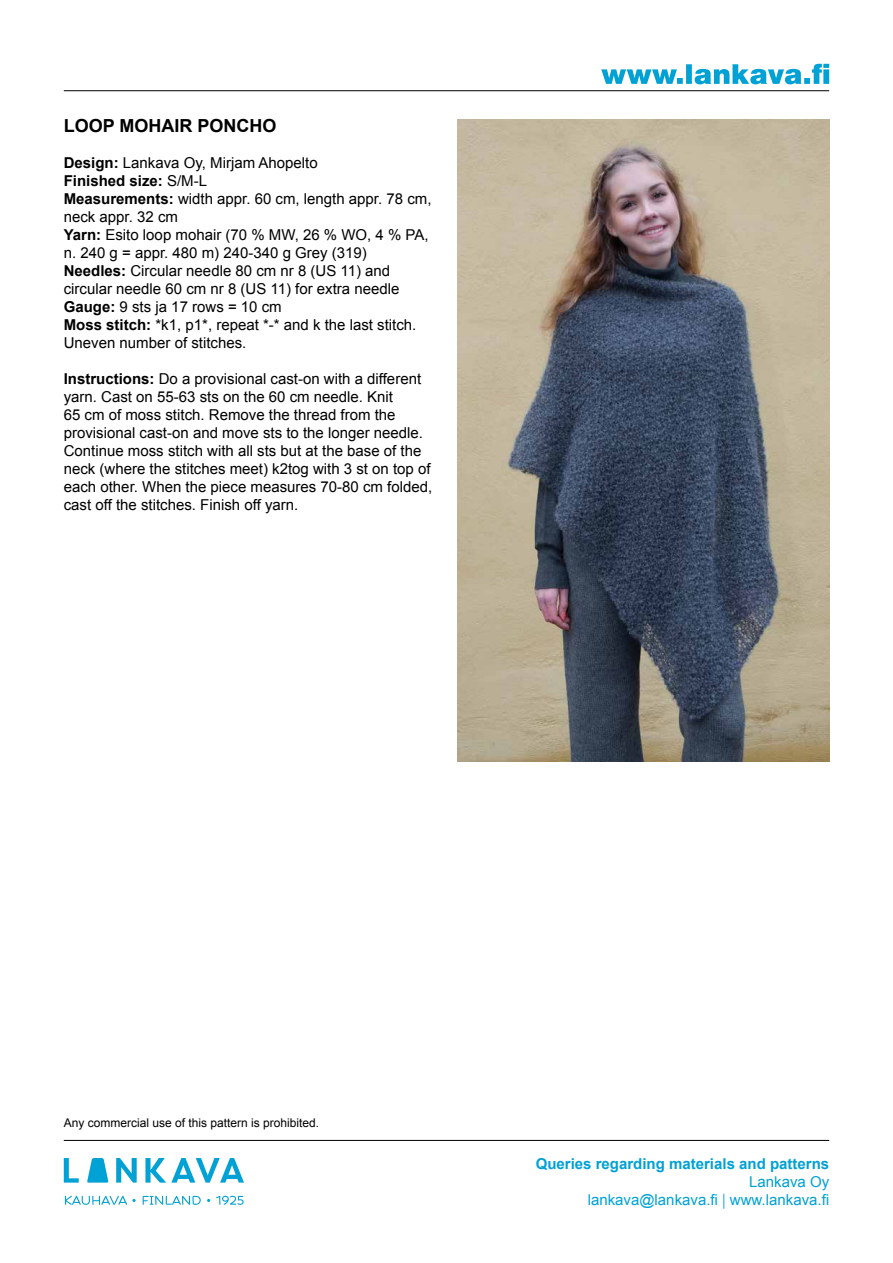
<style>
.page{position:relative;width:893px;height:1263px;background:#fff}
.page>*{position:absolute;margin:0;border:0;box-sizing:border-box;transform-origin:0 0}
.t1{font:700 18px "Arial";color:#000}
.t2{font:15px/18px "Arial";color:#000}
.t3{font:15px/18px "Arial";color:#00a1d4;text-align:right}
.t4{font:700 15px "Arial";color:#00a1d4}
.t5{font:12px "Arial";color:#000}
.s1{font-weight:700}
.s2{font-family:"Source Sans Pro"}
</style>
<div class="page">
<svg style="left:64px;top:1158px;width:15px;height:24px"></svg>
<svg style="left:87px;top:1158px;width:21px;height:24px"></svg>
<svg style="left:116px;top:1158px;width:21px;height:24px"></svg>
<svg style="left:145px;top:1158px;width:99px;height:24px"></svg>
<svg style="left:65px;top:1196px;width:71px;height:9px"></svg>
<svg style="left:143px;top:1196px;width:58px;height:9px"></svg>
<svg style="left:216px;top:1196px;width:28px;height:9px"></svg>
<hr style="left:64px;top:90px;width:765px;height:1px;background:#000">
<hr style="left:64px;top:1140px;width:765px;height:1px;background:#000">
<svg style="left:601px;top:64px;width:228px;height:20px"></svg>
<img style="left:457px;top:119px;width:372px;height:642px">
<p class="t1" style="left:64px;top:114px;width:214px">LOOP MOHAIR PONCHO</p>
<p class="t2" style="left:64px;top:154px;width:369px"><span class="s1">Design:</span> Lankava Oy, Mirjam Ahopelto<br><span class="s1">Finished size:</span> S/M-L<br><span class="s1">Measurements:</span> width appr. 60 cm, length appr. 78 cm, neck appr. 32 cm<br><span class="s1">Yarn:</span> Esito loop mohair (70 % MW, 26 % WO, 4 % PA, n. 240 g = appr. 480 m) 240-340 g Grey (319)<br><span class="s1">Needles:</span> Circular needle 80 cm nr 8 (US 11) and circular needle 60 cm nr 8 (US 11) for extra needle <span class="s1">Gauge:</span> 9 sts ja 17 rows = 10 cm<br><span class="s1">Moss stitch:</span> *k1, p1*, repeat *-* and k the last stitch.<br>Uneven number of stitches.</p>
<p class="t2" style="left:64px;top:370px;width:370px"><span class="s1">Instructions:</span> Do a provisional cast-on with a different yarn. Cast on 55-63 sts on the 60 cm needle. Knit<br>65 cm of moss stitch. Remove the thread from the provisional cast-on and move sts to the longer needle.<br>Continue moss stitch with all sts but at the base of the neck (where the stitches meet) k2tog with 3 st on top of each other. When the piece measures 70-80 cm folded, cast off the stitches. Finish off yarn.</p>
<p class="t5" style="left:64px;top:1115px;width:257px">Any commercial use of this pattern is prohibited.</p>
<p class="t4" style="left:536px;top:1153px;width:295px">Queries regarding materials and patterns</p>
<p class="t3" style="left:588px;top:1173px;width:243px">Lankava Oy<br>lankava@lankava.fi <span class="s2">|</span> www.lankava.fi</p>
</div>
